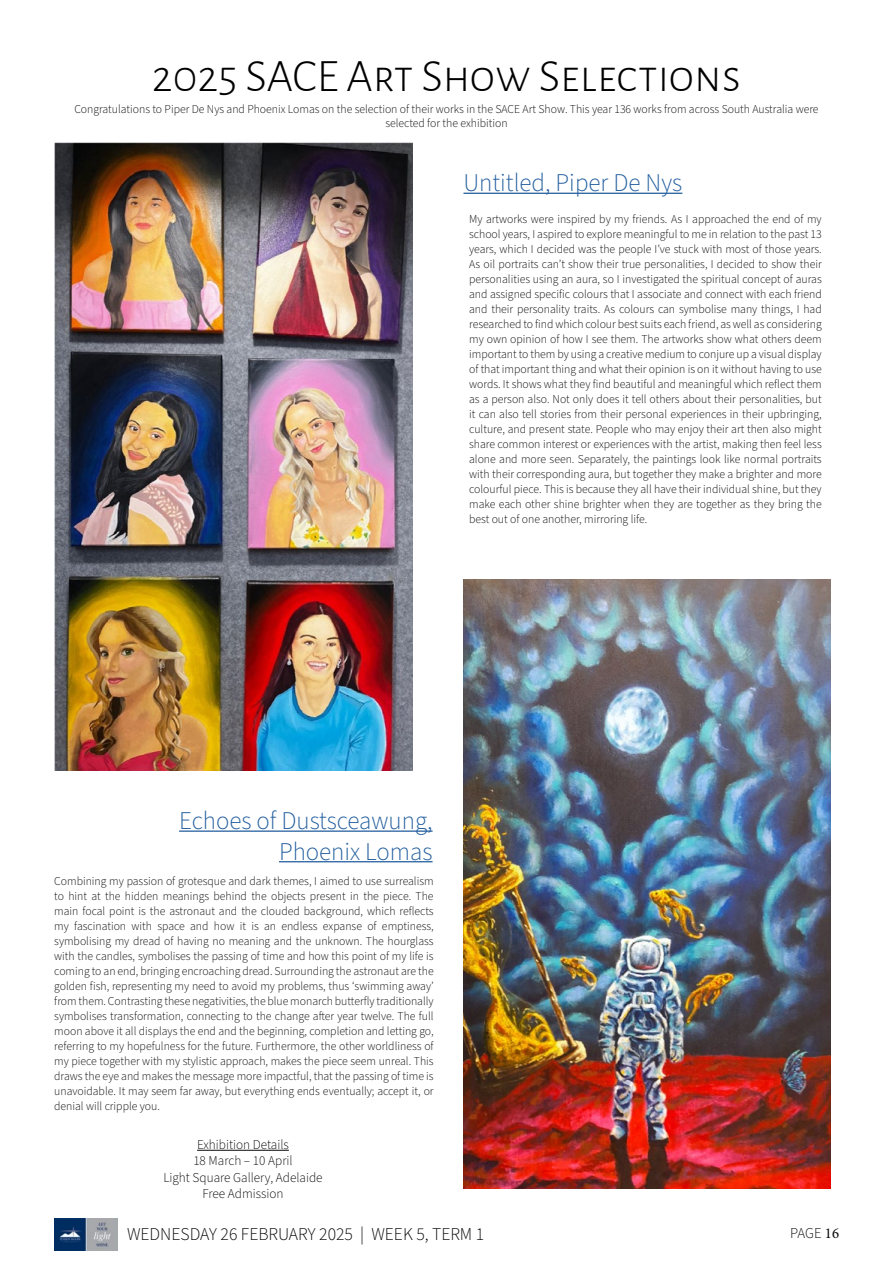
<style>
.page{position:relative;width:893px;height:1263px;background:#fff}
.page>*{position:absolute;margin:0;border:0;box-sizing:border-box;transform-origin:0 0}
.t1{font:300 46.5px "Alegreya Sans SC";color:#000}
.t2{font:300 25.5px/30.6px "Source Sans Pro";color:#235e9f;text-align:right}
.t3{font:300 18px "Source Sans Pro";color:#000}
.t4{font:300 15px "Source Sans Pro";color:#060606}
.t5{font:300 13.5px/16.2px "Source Sans Pro";color:#060606;text-align:center}
.t6{font:300 12px/15px "Source Sans Pro";color:#060606;text-align:justify}
.s1{font-family:"Minion Pro";font-weight:400}
</style>
<div class="page">
<img style="left:54px;top:1218px;width:64px;height:32px">
<hr style="left:463px;top:193px;width:219px;height:1px;background:#235e9f">
<img style="left:54px;top:143px;width:358px;height:627px">
<img style="left:463px;top:579px;width:368px;height:610px">
<hr style="left:197px;top:1150px;width:92px;height:1px;background:#060606">
<hr style="left:179px;top:830px;width:254px;height:2px;background:#235e9f">
<hr style="left:279px;top:861px;width:154px;height:1px;background:#235e9f">
<h1 class="t1" style="left:152px;top:46px;width:591px">2025 SACE Art Show Selections</h1>
<p class="t6" style="left:74px;top:102px;width:746px;line-height:14.4px;text-align:center">Congratulations to Piper De Nys and Phoenix Lomas on the selection of their works in the SACE Art Show. This year 136 works from across South Australia were selected for the exhibition</p>
<h2 class="t2" style="left:463px;top:168px;width:220px">Untitled, Piper De Nys</h2>
<p class="t6" style="left:469px;top:212px;width:354px">My artworks were inspired by my friends. As I approached the end of my school years, I aspired to explore meaningful to me in relation to the past 13 years, which I decided was the people I’ve stuck with most of those years.<br>As oil portraits can’t show their true personalities, I decided to show their personalities using an aura, so I investigated the spiritual concept of auras and assigned specific colours that I associate and connect with each friend and their personality traits. As colours can symbolise many things, I had researched to find which colour best suits each friend, as well as considering my own opinion of how I see them. The artworks show what others deem important to them by using a creative medium to conjure up a visual display of that important thing and what their opinion is on it without having to use words. It shows what they find beautiful and meaningful which reflect them as a person also. Not only does it tell others about their personalities, but it can also tell stories from their personal experiences in their upbringing, culture, and present state. People who may enjoy their art then also might share common interest or experiences with the artist, making then feel less alone and more seen. Separately, the paintings look like normal portraits with their corresponding aura, but together they make a brighter and more colourful piece. This is because they all have their individual shine, but they make each other shine brighter when they are together as they bring the best out of one another, mirroring life.</p>
<h2 class="t2" style="left:179px;top:806px;width:255px">Echoes of Dustsceawung,<br>Phoenix Lomas</h2>
<p class="t6" style="left:54px;top:873px;width:381px">Combining my passion of grotesque and dark themes, I aimed to use surrealism to hint at the hidden meanings behind the objects present in the piece. The main focal point is the astronaut and the clouded background, which reflects my fascination with space and how it is an endless expanse of emptiness, symbolising my dread of having no meaning and the unknown. The hourglass with the candles, symbolises the passing of time and how this point of my life is coming to an end, bringing encroaching dread. Surrounding the astronaut are the golden fish, representing my need to avoid my problems, thus ‘swimming away’ from them. Contrasting these negativities, the blue monarch butterfly traditionally symbolises transformation, connecting to the change after year twelve. The full moon above it all displays the end and the beginning, completion and letting go, referring to my hopefulness for the future. Furthermore, the other worldliness of my piece together with my stylistic approach, makes the piece seem unreal. This draws the eye and makes the message more impactful, that the passing of time is unavoidable. It may seem far away, but everything ends eventually; accept it, or denial will cripple you.</p>
<p class="t5" style="left:163px;top:1137px;width:161px">Exhibition Details<br>18 March – 10 April<br>Light Square Gallery, Adelaide<br>Free Admission</p>
<h3 class="t3" style="left:127px;top:1222px;width:359px">WEDNESDAY 26 FEBRUARY 2025 | WEEK 5, TERM 1</h3>
<p class="t4" style="left:790px;top:1223px;width:50px">PAGE <span class="s1">16</span></p>
</div>
